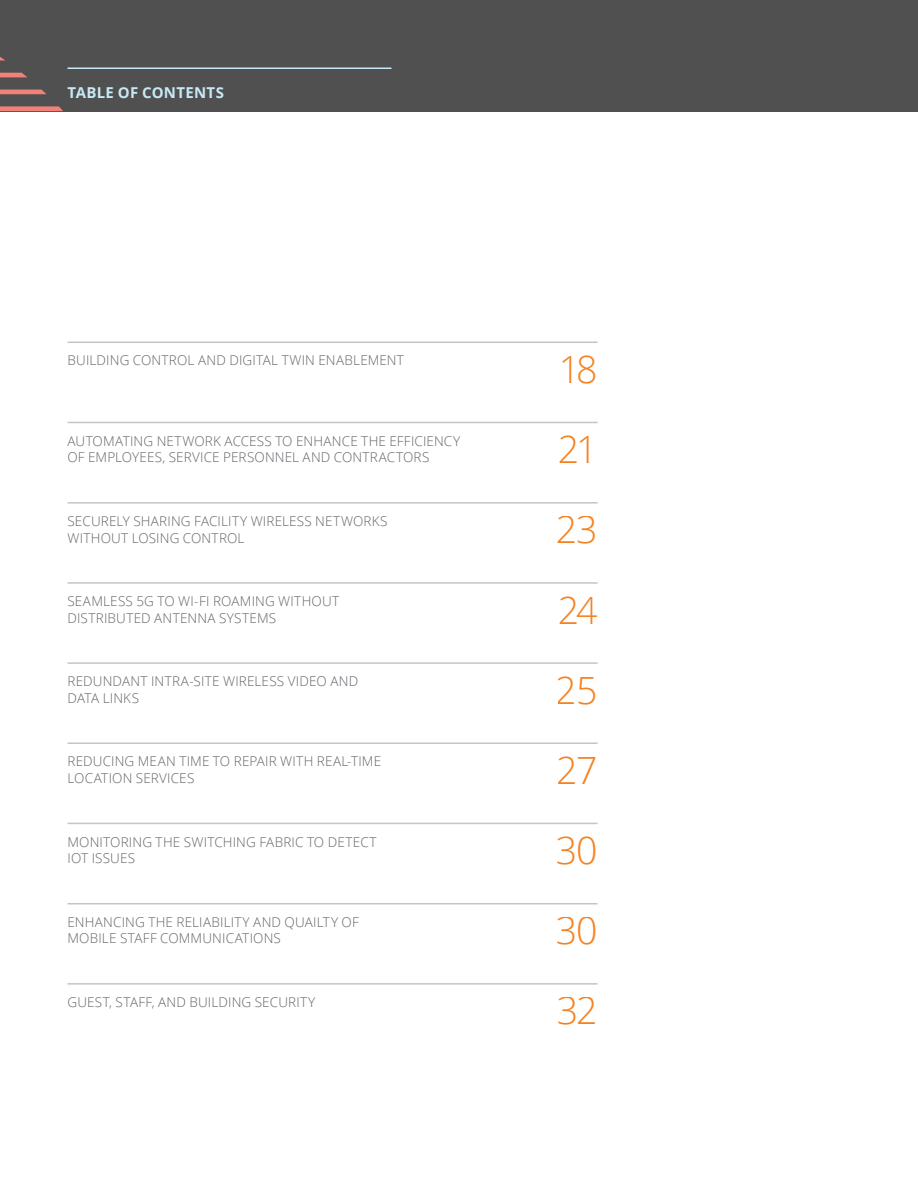
<style>
.page{position:relative;width:918px;height:1188px;background:#fff}
.page>*{position:absolute;margin:0;border:0;box-sizing:border-box;transform-origin:0 0}
.t1{font:300 37.5px "Open Sans";letter-spacing:-.05em;color:#f58220}
.Body__Head_10_14_Bol{font:700 15px "Open Sans";letter-spacing:.015em;color:#c6eaf5}
.Table_of_Contents__S{font:300 13.5px/16.5px "Open Sans";letter-spacing:.01em;color:#64656a}
</style>
<div class="page">
<div style="left:0;top:0;width:918px;height:111px;background:#505050"></div>
<hr style="left:68px;top:67px;width:324px;height:2px;background:#c6eaf5">
<svg style="left:0;top:90px;width:46px;height:4px"></svg>
<svg style="left:0;top:73px;width:27px;height:4px"></svg>
<svg style="left:0;top:106px;width:63px;height:5px"></svg>
<svg style="left:0;top:56px;width:5px;height:5px"></svg>
<hr style="left:68px;top:342px;width:530px;height:1px;background:#c3c5c6">
<hr style="left:68px;top:422px;width:530px;height:1px;background:#c3c5c6">
<hr style="left:68px;top:502px;width:530px;height:2px;background:#c3c5c6">
<hr style="left:68px;top:582px;width:530px;height:2px;background:#c3c5c6">
<hr style="left:68px;top:662px;width:530px;height:2px;background:#c3c5c6">
<hr style="left:68px;top:742px;width:530px;height:2px;background:#c3c5c6">
<hr style="left:68px;top:823px;width:530px;height:1px;background:#c3c5c6">
<hr style="left:68px;top:903px;width:530px;height:1px;background:#c3c5c6">
<hr style="left:68px;top:983px;width:530px;height:2px;background:#c3c5c6">
<p class="Body__Head_10_14_Bol" style="left:68px;top:82px;width:158px">TABLE OF CONTENTS</p>
<p class="Table_of_Contents__S" style="left:68px;top:352px;width:338px">BUILDING CONTROL AND DIGITAL TWIN ENABLEMENT</p>
<h1 class="t1" style="left:558px;top:344px;width:41px">18</h1>
<p class="Table_of_Contents__S" style="left:68px;top:432px;width:394px">AUTOMATING NETWORK ACCESS TO ENHANCE THE EFFICIENCY<br>OF EMPLOYEES, SERVICE PERSONNEL AND CONTRACTORS</p>
<h1 class="t1" style="left:557px;top:424px;width:42px">21</h1>
<p class="Table_of_Contents__S" style="left:68px;top:513px;width:322px">SECURELY SHARING FACILITY WIRELESS NETWORKS<br>WITHOUT LOSING CONTROL</p>
<h1 class="t1" style="left:555px;top:504px;width:44px">23</h1>
<p class="Table_of_Contents__S" style="left:68px;top:593px;width:273px">SEAMLESS 5G TO WI-FI ROAMING WITHOUT<br>DISTRIBUTED ANTENNA SYSTEMS</p>
<h1 class="t1" style="left:557px;top:584px;width:42px">24</h1>
<p class="Table_of_Contents__S" style="left:68px;top:673px;width:292px">REDUNDANT INTRA-SITE WIRELESS VIDEO AND<br>DATA LINKS</p>
<h1 class="t1" style="left:556px;top:664px;width:43px">25</h1>
<p class="Table_of_Contents__S" style="left:68px;top:753px;width:315px">REDUCING MEAN TIME TO REPAIR WITH REAL-TIME<br>LOCATION SERVICES</p>
<h1 class="t1" style="left:557px;top:745px;width:42px">27</h1>
<p class="Table_of_Contents__S" style="left:68px;top:833px;width:311px">MONITORING THE SWITCHING FABRIC TO DETECT<br>IOT ISSUES</p>
<h1 class="t1" style="left:556px;top:825px;width:43px">30</h1>
<p class="Table_of_Contents__S" style="left:68px;top:913px;width:293px">ENHANCING THE RELIABILITY AND QUAILTY OF<br>MOBILE STAFF COMMUNICATIONS</p>
<h1 class="t1" style="left:556px;top:905px;width:43px">30</h1>
<p class="Table_of_Contents__S" style="left:68px;top:994px;width:249px">GUEST, STAFF, AND BUILDING SECURITY</p>
<h1 class="t1" style="left:557px;top:985px;width:42px">32</h1>
</div>
